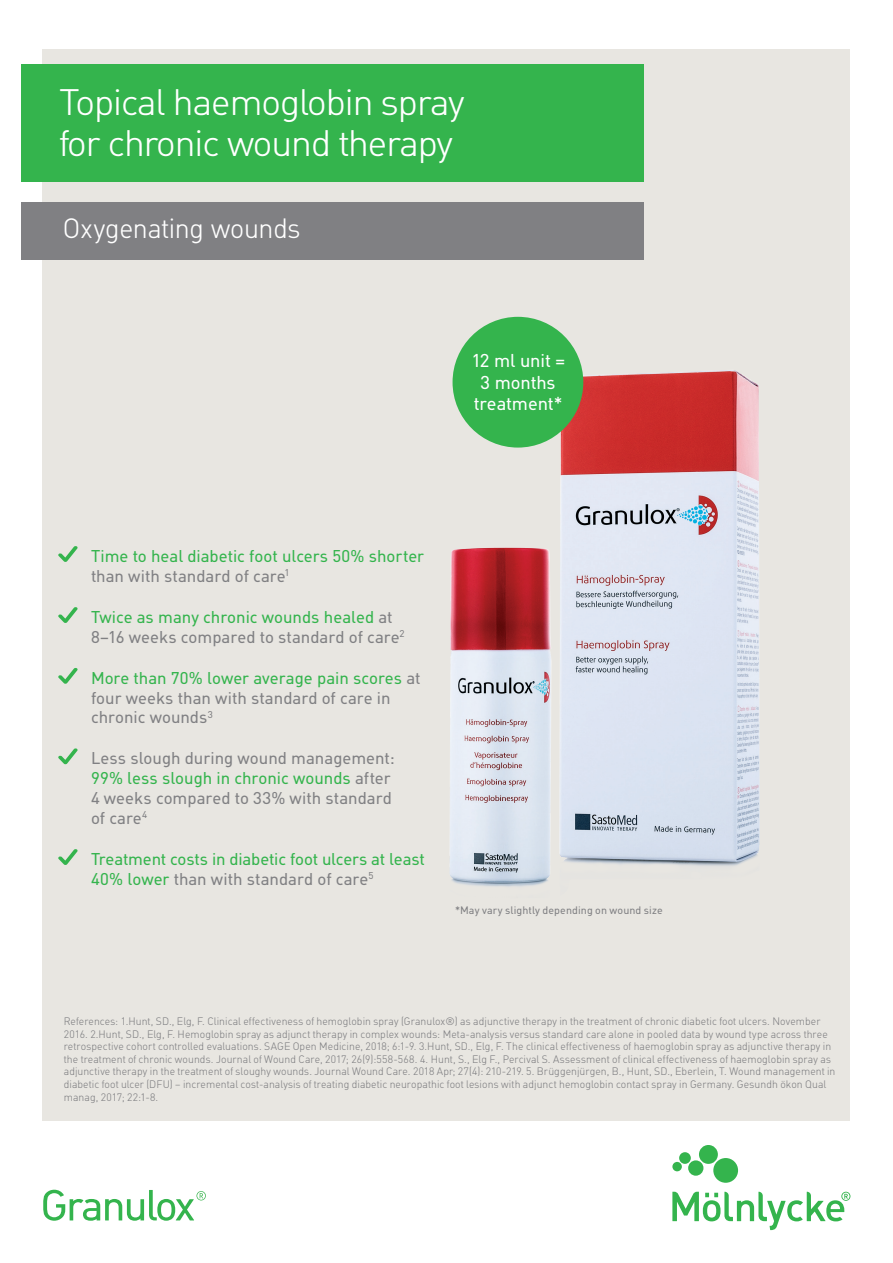
<style>
.page{position:relative;width:893px;height:1263px;background:#fff}
.page>*{position:absolute;margin:0;border:0;box-sizing:border-box;transform-origin:0 0}
.t1{font:300 35.7px/40.5px "MHC Din";letter-spacing:-.025em;color:#fff;scale:1.05 1}
.t2{font:300 27px "MHC Din";letter-spacing:-.005em;color:#fff}
.t3{font:18px/21.6px "MHC Din";letter-spacing:-.005em;color:#fff;text-align:center}
.t4{font:16.5px/19.8px "MHC Din";color:#808083}
.t5{font:16.5px/19.8px "MHC Din";color:#34b44d}
.Body_bullets{font:300 10.5px/12.6px "MHC Din";letter-spacing:.01em;color:#808083}
.Caption_bullets{font:10.5px "MHC Din";letter-spacing:.01em;color:#808083}
.s1{color:#808083}
.s2{color:#34b44d}
</style>
<div class="page">
<svg style="left:672px;top:1145px;width:178px;height:85px"></svg>
<div style="left:43px;top:49px;width:807px;height:1071px;background:#e8e6e1"></div>
<img style="left:449px;top:316px;width:311px;height:571px">
<div style="left:21px;top:64px;width:623px;height:118px;background:#34b44d"></div>
<div style="left:21px;top:203px;width:623px;height:57px;background:#808083"></div>
<svg style="left:43px;top:1190px;width:163px;height:31px"></svg>
<div style="left:453px;top:317px;width:130px;height:131px;background:#34b44d;border-radius:50%"></div>
<svg style="left:58px;top:546px;width:20px;height:16px"></svg>
<svg style="left:58px;top:668px;width:20px;height:16px"></svg>
<svg style="left:58px;top:748px;width:20px;height:16px"></svg>
<svg style="left:58px;top:849px;width:20px;height:16px"></svg>
<svg style="left:58px;top:607px;width:20px;height:16px"></svg>
<p class="t1" style="left:60px;top:83px;width:387px">Topical haemoglobin spray for chronic wound therapy</p>
<p class="t2" style="left:63px;top:214px;width:239px">Oxygenating wounds</p>
<p class="t3" style="left:471px;top:350px;width:95px">12 ml unit =<br>3 months treatment*</p>
<p class="t5" style="left:91px;top:546px;width:335px">Time to heal diabetic foot ulcers 50% shorter <span class="s1">than with standard of care</span><sup>1</sup></p>
<p class="t4" style="left:91px;top:607px;width:315px"><span class="s2">Twice as many chronic wounds healed</span> at<br>8–16 weeks compared to standard of care<sup>2</sup></p>
<p class="t4" style="left:91px;top:668px;width:331px"><span class="s2">More than 70% lower average pain scores</span> at four weeks than with standard of care in chronic wounds<sup>3</sup></p>
<p class="t4" style="left:91px;top:749px;width:305px">Less slough during wound management:<br><span class="s2">99% less slough in chronic wounds</span> after<br>4 weeks compared to 33% with standard of care<sup>4</sup></p>
<p class="t5" style="left:91px;top:849px;width:335px">Treatment costs in diabetic foot ulcers at least<br>40% lower <span class="s1">than with standard of care</span><sup>5</sup></p>
<p class="Caption_bullets" style="left:455px;top:904px;width:209px">*May vary slightly depending on wound size</p>
<p class="Body_bullets" style="left:64px;top:1015px;width:773px">References: 1.Hunt, SD., Elg, F. Clinical effectiveness of hemoglobin spray (Granulox®) as adjunctive therapy in the treatment of chronic diabetic foot ulcers. November 2016. 2.Hunt, SD., Elg, F. Hemoglobin spray as adjunct therapy in complex wounds: Meta-analysis versus standard care alone in pooled data by wound type across three retrospective cohort controlled evaluations. SAGE Open Medicine, 2018; 6:1-9. 3.Hunt, SD., Elg, F. The clinical effectiveness of haemoglobin spray as adjunctive therapy in the treatment of chronic wounds. Journal of Wound Care, 2017; 26(9):558-568. 4. Hunt, S., Elg F., Percival S. Assessment of clinical effectiveness of haemoglobin spray as adjunctive therapy in the treatment of sloughy wounds. Journal Wound Care. 2018 Apr; 27(4): 210-219. 5. Brüggenjürgen, B., Hunt, SD., Eberlein, T. Wound management in diabetic foot ulcer (DFU) – incremental cost-analysis of treating diabetic neuropathic foot lesions with adjunct hemoglobin contact spray in Germany. Gesundh ökon Qual manag, 2017; 22:1-8.</p>
</div>
